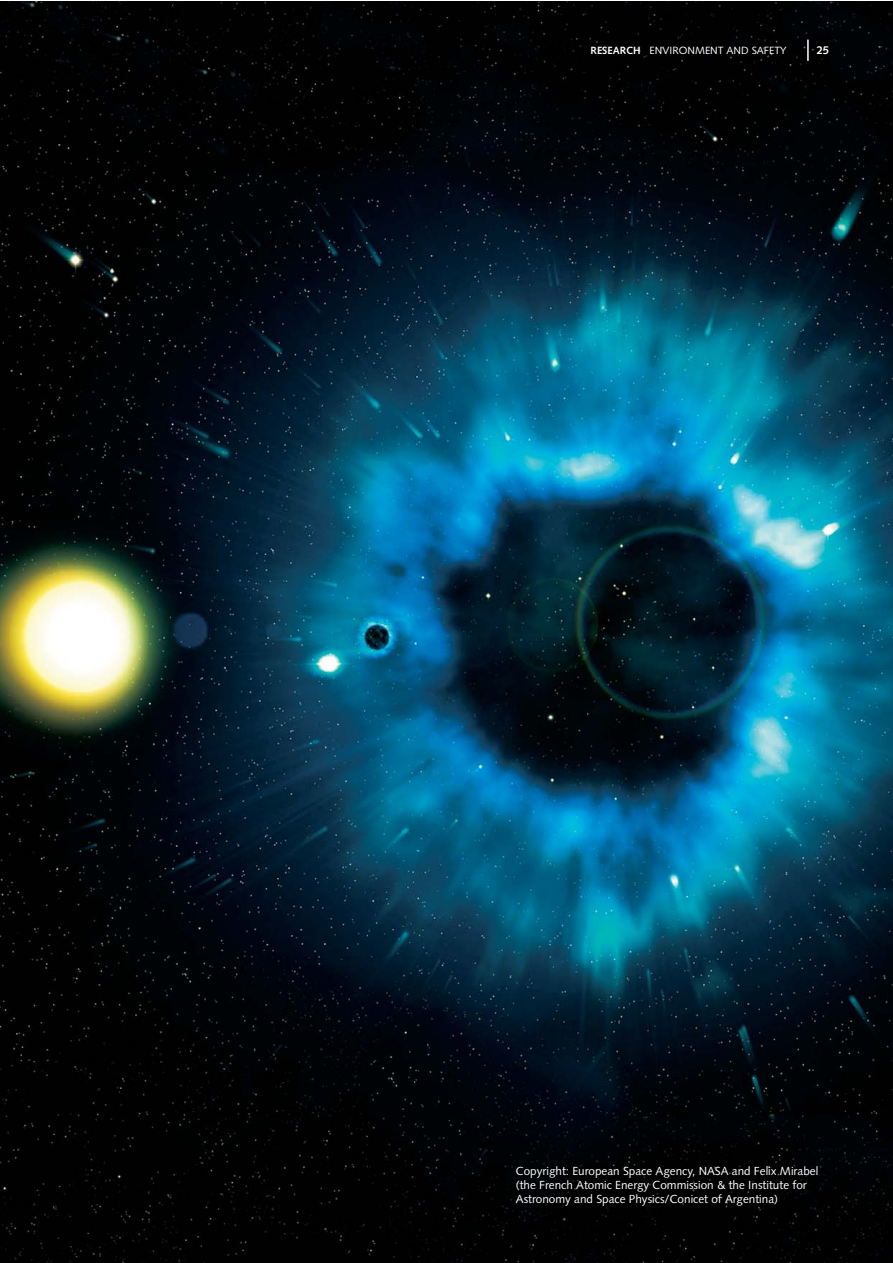
<style>
.page{position:relative;width:893px;height:1263px;background:#fff}
.page>*{position:absolute;margin:0;border:0;box-sizing:border-box;transform-origin:0 0}
.t1{font:11.7px/14.1px "Syntax LT";color:#fff}
.t2{font:700 11.25px "Syntax LT";color:#fff}
.t3{font:10.5px "Syntax LT";color:#fff}
.s1{font-weight:700}
</style>
<div class="page">
<img style="left:0;top:1px;width:892px;height:1262px">
<hr style="left:807px;top:40px;width:2px;height:21px;background:#fff">
<p class="t3" style="left:591px;top:46px;width:198px"><span class="s1">RESEARCH</span> ENVIRONMENT AND SAFETY</p>
<p class="t2" style="left:817px;top:46px;width:14px">25</p>
<p class="t1" style="left:516px;top:1165px;width:304px">Copyright: European Space Agency, NASA and Felix Mirabel (the French Atomic Energy Commission &amp; the Institute for<br>Astronomy and Space Physics/Conicet of Argentina)</p>
</div>
